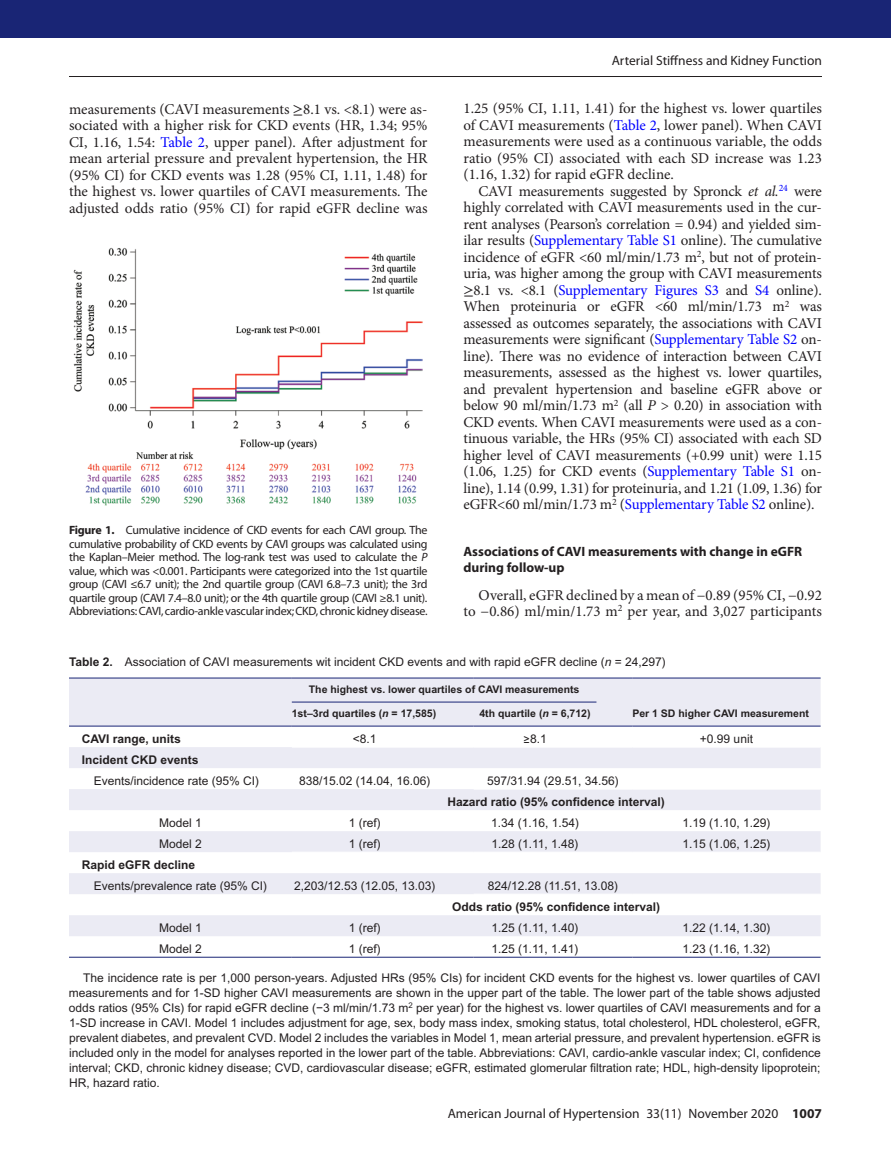
<style>
.page{position:relative;width:891px;height:1175px;background:#fff}
.page>*{position:absolute;margin:0;border:0;box-sizing:border-box;transform-origin:0 0}
.t1{font:15px/16.5px "Minion Pro";color:#231f20;text-align:justify}
.t2{font:13.5px "Myriad Pro";color:#231f20}
.t3{font:700 13.5px/16.5px "Myriad Pro";color:#231f20}
.t4{font:12px/15px "Arial MT Std";color:#231f20;text-align:justify}
.t5{font:12px/13.5px "Myriad Pro";letter-spacing:-.025em;color:#231f20;text-align:justify}
.t6{font:700 12px "Arial MT Std";color:#231f20}
.t7{font:700 10.5px "Arial MT Std";color:#231f20}
.s1{font-family:"STIX General"}
.s2{color:#00f}
.s3{font-style:italic}
.s4{font-weight:700}
</style>
<div class="page">
<hr style="left:69px;top:76px;width:753px;height:1px;background:#231f20">
<div style="left:0;top:0;width:891px;height:38px;background:#192575"></div>
<img style="left:74px;top:247px;width:349px;height:259px">
<div style="left:69px;top:678px;width:751px;height:47px;background:#ebebf4"></div>
<svg style="left:69px;top:726px;width:751px;height:1px"></svg>
<svg style="left:69px;top:747px;width:751px;height:189px;fill:#ebebf4"></svg>
<hr style="left:632px;top:725px;width:188px;height:1px;background:#192575">
<hr style="left:69px;top:677px;width:223px;height:1px;background:#192575">
<hr style="left:292px;top:677px;width:182px;height:1px;background:#192575">
<hr style="left:474px;top:677px;width:158px;height:1px;background:#192575">
<hr style="left:632px;top:677px;width:188px;height:1px;background:#192575">
<hr style="left:69px;top:725px;width:223px;height:1px;background:#192575">
<hr style="left:292px;top:725px;width:182px;height:1px;background:#192575">
<hr style="left:474px;top:725px;width:158px;height:1px;background:#192575">
<hr style="left:474px;top:788px;width:158px;height:1px;background:#fff">
<hr style="left:632px;top:788px;width:188px;height:1px;background:#fff">
<hr style="left:292px;top:851px;width:182px;height:1px;background:#fff">
<hr style="left:474px;top:851px;width:158px;height:1px;background:#fff">
<hr style="left:632px;top:851px;width:188px;height:1px;background:#fff">
<hr style="left:474px;top:893px;width:158px;height:1px;background:#fff">
<hr style="left:632px;top:893px;width:188px;height:1px;background:#fff">
<hr style="left:69px;top:956px;width:223px;height:1px;background:#192575">
<hr style="left:292px;top:956px;width:182px;height:1px;background:#192575">
<hr style="left:474px;top:956px;width:158px;height:1px;background:#192575">
<hr style="left:632px;top:956px;width:188px;height:1px;background:#192575">
<hr style="left:292px;top:701px;width:304px;height:1px;background:#192575">
<p class="t2" style="left:612px;top:52px;width:212px">Arterial Stiffness and Kidney Function</p>
<p class="t1" style="left:69px;top:101px;width:360px">measurements (CAVI measurements <span class="s1">≥</span>8.1 vs. &lt;8.1) were as&shy;sociated with a higher risk for CKD events (HR, 1.34; 95% CI, 1.16, 1.54: <span class="s2">Table 2</span>, upper panel). After adjustment for mean arterial pressure and prevalent hypertension, the HR (95% CI) for CKD events was 1.28 (95% CI, 1.11, 1.48) for the highest vs. lower quartiles of CAVI measurements. The adjusted odds ratio (95% CI) for rapid eGFR decline was</p>
<p class="t1" style="left:463px;top:100px;width:360px">1.25 (95% CI, 1.11, 1.41) for the highest vs. lower quartiles of CAVI measurements (<span class="s2">Table 2</span>, lower panel). When CAVI measurements were used as a continuous variable, the odds ratio (95% CI) associated with each SD increase was 1.23 (1.16, 1.32) for rapid eGFR decline.</p>
<p class="t1" style="left:463px;top:183px;width:360px;text-indent:15px">CAVI measurements suggested by Spronck <span class="s3">et al.</span><sup>24</sup> were highly correlated with CAVI measurements used in the cur&shy;rent analyses (Pearson’s correlation = 0.94) and yielded sim&shy;ilar results (<span class="s2">Supplementary Table S1</span> online). The cumulative incidence of eGFR &lt;60 ml/min/1.73 m<sup>2</sup>, but not of protein&shy;uria, was higher among the group with CAVI measurements <span class="s1">≥</span>8.1 vs. &lt;8.1 (<span class="s2">Supplementary Figures S3</span> and <span class="s2">S4</span> online).<br>When proteinuria or eGFR &lt;60 ml/min/1.73 m<sup>2</sup> was assessed as outcomes separately, the associations with CAVI measurements were significant (<span class="s2">Supplementary Table S2</span> on&shy;line). There was no evidence of interaction between CAVI measurements, assessed as the highest vs. lower quartiles, and prevalent hypertension and baseline eGFR above or below 90 ml/min/1.73 m<sup>2</sup> (all <span class="s3">P</span> &gt; 0.20) in association with CKD events. When CAVI measurements were used as a con&shy;tinuous variable, the HRs (95% CI) associated with each SD higher level of CAVI measurements (+0.99 unit) were 1.15 (1.06, 1.25) for CKD events (<span class="s2">Supplementary Table S1</span> on&shy;line), 1.14 (0.99, 1.31) for proteinuria, and 1.21 (1.09, 1.36) for eGFR&lt;60 ml/min/1.73 m<sup>2</sup> (<span class="s2">Supplementary Table S2</span> online).</p>
<p class="t3" style="left:463px;top:542px;width:340px">Associations of CAVI measurements with change in eGFR during follow-up</p>
<p class="t1" style="left:463px;top:586px;width:360px;text-align:right">Overall, eGFR declined by a mean of −0.89 (95% CI, −0.92 to −0.86) ml/min/1.73 m<sup>2</sup> per year, and 3,027 participants</p>
<p class="t5" style="left:69px;top:523px;width:360px"><span class="s4">Figure 1.</span> Cumulative incidence of CKD events for each CAVI group. The cumulative probability of CKD events by CAVI groups was calculated using the Kaplan–Meier method. The log-rank test was used to calculate the <span class="s3">P </span>value, which was &lt;0.001. Participants were categorized into the 1st quartile group (CAVI ≤6.7 unit); the 2nd quartile group (CAVI 6.8–7.3 unit); the 3rd quartile group (CAVI 7.4–8.0 unit); or the 4th quartile group (CAVI ≥8.1 unit).<br>Abbreviations: CAVI, cardio-ankle vascular index; CKD, chronic kidney disease.</p>
<p class="t4" style="left:69px;top:654px;width:598px"><span class="s4">Table 2.</span> Association of CAVI measurements wit incident CKD events and with rapid eGFR decline (<span class="s3">n</span> = 24,297)</p>
<p class="t7" style="left:309px;top:683px;width:272px">The highest vs. lower quartiles of CAVI measurements</p>
<p class="t7" style="left:292px;top:707px;width:146px">1st–3rd quartiles (<span class="s3">n</span> = 17,585)</p>
<p class="t7" style="left:479px;top:707px;width:113px">4th quartile (<span class="s3">n</span> = 6,712)</p>
<p class="t7" style="left:632px;top:707px;width:178px">Per 1 SD higher CAVI measurement</p>
<p class="t6" style="left:82px;top:731px;width:101px">CAVI range, units</p>
<p class="t4" style="left:353px;top:730px;width:25px">&lt;8.1</p>
<p class="t4" style="left:523px;top:730px;width:25px">≥8.1</p>
<p class="t4" style="left:700px;top:730px;width:55px">+0.99 unit</p>
<p class="t6" style="left:82px;top:752px;width:118px">Incident CKD events</p>
<p class="t4" style="left:94px;top:772px;width:167px">Events/incidence rate (95% CI)</p>
<p class="t4" style="left:299px;top:772px;width:133px">838/15.02 (14.04, 16.06)</p>
<p class="t4" style="left:487px;top:772px;width:133px">597/31.94 (29.51, 34.56)</p>
<p class="t6" style="left:447px;top:794px;width:219px">Hazard ratio (95% confidence interval)</p>
<p class="t4" style="left:159px;top:814px;width:44px">Model 1</p>
<p class="t4" style="left:349px;top:814px;width:34px">1 (ref)</p>
<p class="t4" style="left:491px;top:814px;width:90px">1.34 (1.16, 1.54)</p>
<p class="t4" style="left:682px;top:814px;width:90px">1.19 (1.10, 1.29)</p>
<p class="t4" style="left:159px;top:835px;width:44px">Model 2</p>
<p class="t4" style="left:349px;top:835px;width:34px">1 (ref)</p>
<p class="t4" style="left:491px;top:835px;width:89px">1.28 (1.11, 1.48)</p>
<p class="t4" style="left:682px;top:835px;width:90px">1.15 (1.06, 1.25)</p>
<p class="t6" style="left:82px;top:857px;width:115px">Rapid eGFR decline</p>
<p class="t4" style="left:94px;top:877px;width:175px">Events/prevalence rate (95% CI)</p>
<p class="t4" style="left:294px;top:877px;width:143px">2,203/12.53 (12.05, 13.03)</p>
<p class="t4" style="left:488px;top:877px;width:132px">824/12.28 (11.51, 13.08)</p>
<p class="t6" style="left:452px;top:899px;width:210px">Odds ratio (95% confidence interval)</p>
<p class="t4" style="left:159px;top:919px;width:44px">Model 1</p>
<p class="t4" style="left:349px;top:919px;width:34px">1 (ref)</p>
<p class="t4" style="left:491px;top:919px;width:89px">1.25 (1.11, 1.40)</p>
<p class="t4" style="left:682px;top:919px;width:90px">1.22 (1.14, 1.30)</p>
<p class="t4" style="left:159px;top:940px;width:44px">Model 2</p>
<p class="t4" style="left:349px;top:940px;width:34px">1 (ref)</p>
<p class="t4" style="left:491px;top:940px;width:89px">1.25 (1.11, 1.41)</p>
<p class="t4" style="left:682px;top:940px;width:90px">1.23 (1.16, 1.32)</p>
<p class="t4" style="left:69px;top:969px;width:753px;text-indent:14px">The incidence rate is per 1,000 person-years. Adjusted HRs (95% CIs) for incident CKD events for the highest vs. lower quartiles of CAVI measurements and for 1-SD higher CAVI measurements are shown in the upper part of the table. The lower part of the table shows adjusted odds ratios (95% CIs) for rapid eGFR decline (−3 ml/min/1.73 m<sup>2</sup> per year) for the highest vs. lower quartiles of CAVI measurements and for a 1-SD increase in CAVI. Model 1 includes adjustment for age, sex, body mass index, smoking status, total cholesterol, HDL cholesterol, eGFR, prevalent diabetes, and prevalent CVD. Model 2 includes the variables in Model 1, mean arterial pressure, and prevalent hypertension. eGFR is included only in the model for analyses reported in the lower part of the table. Abbreviations: CAVI, cardio-ankle vascular index; CI, confidence interval; CKD, chronic kidney disease; CVD, cardiovascular disease; eGFR, estimated glomerular filtration rate; HDL, high-density lipoprotein; HR, hazard ratio.</p>
<p class="t2" style="left:448px;top:1105px;width:376px">American Journal of Hypertension 33(11) November 2020 <span class="s4">1007</span></p>
</div>
